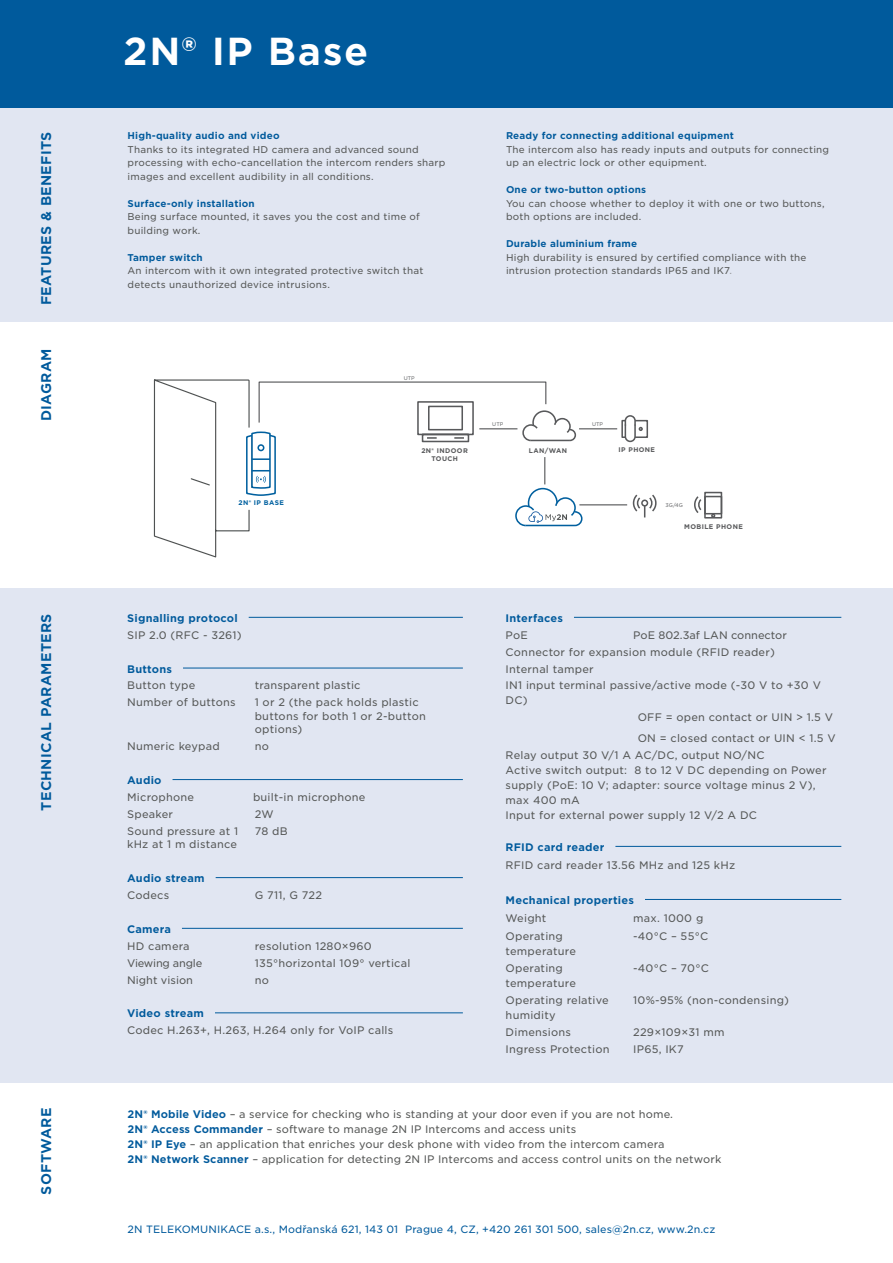
<style>
.page{position:relative;width:893px;height:1263px;background:#fff}
.page>*{position:absolute;margin:0;border:0;box-sizing:border-box;transform-origin:0 0}
.t1{font:700 37.5px "Gotham S Sm";letter-spacing:.04em;color:#fff}
.t2{font:700 13.5px "Gotham S Sm";letter-spacing:.02em;color:#005a9c}
.t3{font:10.5px/15px "Gotham S Sm";letter-spacing:.02em;color:#555756}
.t4{font:700 10.5px "Gotham S Sm";letter-spacing:.02em;color:#005a9c}
.t5{font:10.5px "Gotham S Sm";letter-spacing:-.02em;color:#555756}
.t6{font:10.5px "Gotham S Sm";color:#555756}
.t7{font:10.2px "Gotham S Sm";letter-spacing:.01em;color:#005a9c}
.t8{font:9.45px/13.5px "Gotham S Sm";letter-spacing:.02em;color:#555756}
.t9{font:700 9.45px "Gotham S Sm";letter-spacing:.02em;color:#005a9c}
.t10{font:700 6.75px "Gotham";letter-spacing:.06em;color:#58595b}
.t11{font:700 6.75px "Gotham";letter-spacing:.06em;color:#0061a0}
.t12{font:5.1px "Gotham S Sm";color:#67696b}
.t13{font:5.1px "Gotham S Sm";color:#68696b}
.s1{color:#939598}
.s2{font-weight:700;color:#005a9c}
</style>
<div class="page">
<div style="left:0;top:106px;width:893px;height:216px;background:#e1e6f2"></div>
<div style="left:0;top:588px;width:893px;height:494px;background:#e1e6f2"></div>
<hr style="left:249px;top:617px;width:214px;height:1px;background:#005a9c">
<hr style="left:183px;top:668px;width:280px;height:1px;background:#005a9c">
<hr style="left:173px;top:779px;width:290px;height:1px;background:#005a9c">
<hr style="left:216px;top:877px;width:247px;height:1px;background:#005a9c">
<hr style="left:182px;top:928px;width:281px;height:1px;background:#005a9c">
<hr style="left:215px;top:1012px;width:248px;height:1px;background:#005a9c">
<hr style="left:574px;top:617px;width:267px;height:1px;background:#005a9c">
<hr style="left:615px;top:846px;width:226px;height:1px;background:#005a9c">
<hr style="left:645px;top:899px;width:196px;height:1px;background:#005a9c">
<div style="left:0;top:0;width:893px;height:107px;background:#005a9c"></div>
<hr style="left:579px;top:428px;width:38px;height:1px;background:#58595b">
<div style="left:634px;top:420px;width:14px;height:18px;border:2px solid #58595b"></div>
<div style="left:621px;top:420px;width:5px;height:18px;border:2px solid #58595b"></div>
<svg style="left:624px;top:415px;width:19px;height:28px"></svg>
<hr style="left:579px;top:504px;width:48px;height:1px;background:#58595b">
<div style="left:704px;top:492px;width:18px;height:26px;border:2px solid #58595b"></div>
<svg style="left:711px;top:514px;width:4px;height:4px"></svg>
<div style="left:704px;top:496px;width:18px;height:18px;border:2px solid #58595b"></div>
<svg style="left:633px;top:495px;width:24px;height:22px"></svg>
<svg style="left:694px;top:496px;width:7px;height:17px"></svg>
<svg style="left:153px;top:379px;width:430px;height:179px"></svg>
<p class="t2" style="left:37px;top:305px;width:175px;rotate:-90deg">FEATURES &amp; BENEFITS</p>
<p class="t2" style="left:37px;top:421px;width:74px;rotate:-90deg">DIAGRAM</p>
<p class="t2" style="left:37px;top:810px;width:198px;rotate:-90deg">TECHNICAL PARAMETERS</p>
<p class="t2" style="left:37px;top:1195px;width:89px;rotate:-90deg">SOFTWARE</p>
<h1 class="t1" style="left:123px;top:26px;width:246px">2N® IP Base</h1>
<p class="t9" style="left:128px;top:129px;width:154px">High-quality audio and video</p>
<p class="t8" style="left:128px;top:142px;width:319px">Thanks to its integrated HD camera and advanced sound processing with echo-cancellation the intercom renders sharp images and excellent audibility in all conditions.</p>
<p class="t9" style="left:128px;top:197px;width:129px">Surface-only installation</p>
<p class="t8" style="left:128px;top:210px;width:294px">Being surface mounted, it saves you the cost and time of building work.</p>
<p class="t9" style="left:128px;top:251px;width:77px">Tamper switch</p>
<p class="t8" style="left:128px;top:264px;width:297px">An intercom with it own integrated protective switch that detects unauthorized device intrusions.</p>
<p class="t12" style="left:404px;top:374px;width:13px">UTP</p>
<p class="t9" style="left:506px;top:129px;width:229px">Ready for connecting additional equipment</p>
<p class="t8" style="left:506px;top:142px;width:325px">The intercom also has ready inputs and outputs for connecting up an electric lock or other equipment.</p>
<p class="t9" style="left:506px;top:183px;width:142px">One or two-button options</p>
<p class="t8" style="left:506px;top:197px;width:320px">You can choose whether to deploy it with one or two buttons, both options are included.</p>
<p class="t9" style="left:506px;top:237px;width:133px">Durable aluminium frame</p>
<p class="t8" style="left:506px;top:251px;width:302px">High durability is ensured by certified compliance with the intrusion protection standards IP65 and IK7<span class="s1">.</span></p>
<p class="t12" style="left:492px;top:421px;width:13px">UTP</p>
<p class="t12" style="left:592px;top:421px;width:13px">UTP</p>
<p class="t11" style="left:238px;top:498px;width:47px">2N® IP BASE</p>
<p class="t10" style="left:421px;top:446px;width:48px">2N® INDOOR</p>
<p class="t10" style="left:529px;top:446px;width:40px">LAN/WAN</p>
<p class="t10" style="left:431px;top:454px;width:28px">TOUCH</p>
<p class="t10" style="left:618px;top:445px;width:38px">IP PHONE</p>
<p class="t13" style="left:666px;top:501px;width:19px">3G/4G</p>
<p class="t10" style="left:684px;top:522px;width:60px">MOBILE PHONE</p>
<p class="t4" style="left:127px;top:611px;width:112px">Signalling protocol</p>
<p class="t3" style="left:127px;top:627px;width:116px">SIP 2.0 (RFC - 3261)</p>
<p class="t4" style="left:127px;top:661px;width:46px">Buttons</p>
<p class="t3" style="left:127px;top:678px;width:70px">Button type</p>
<p class="t3" style="left:255px;top:678px;width:107px">transparent plastic</p>
<p class="t3" style="left:127px;top:695px;width:110px">Number of buttons</p>
<p class="t3" style="left:255px;top:695px;width:173px;line-height:13.5px">1 or 2 (the pack holds plastic buttons for both 1 or 2-button options)</p>
<p class="t3" style="left:127px;top:739px;width:94px">Numeric keypad</p>
<p class="t3" style="left:255px;top:739px;width:16px">no</p>
<p class="t4" style="left:127px;top:773px;width:36px">Audio</p>
<p class="t3" style="left:127px;top:789px;width:69px">Microphone</p>
<p class="t3" style="left:253px;top:789px;width:114px">built-in microphone</p>
<p class="t3" style="left:127px;top:806px;width:47px">Speaker</p>
<p class="t3" style="left:255px;top:806px;width:21px">2W</p>
<p class="t3" style="left:127px;top:824px;width:113px;line-height:13.5px">Sound pressure at 1 kHz at 1 m distance</p>
<p class="t3" style="left:255px;top:823px;width:35px">78 dB</p>
<p class="t4" style="left:127px;top:871px;width:79px">Audio stream</p>
<p class="t3" style="left:127px;top:887px;width:44px">Codecs</p>
<p class="t3" style="left:255px;top:887px;width:69px">G 711, G 722</p>
<p class="t4" style="left:127px;top:922px;width:45px">Camera</p>
<p class="t3" style="left:127px;top:938px;width:64px">HD camera</p>
<p class="t3" style="left:255px;top:938px;width:119px">resolution 1280×960</p>
<p class="t5" style="left:127px;top:956px;width:77px">Viewing angle</p>
<p class="t3" style="left:255px;top:955px;width:157px">135°horizontal 109° vertical</p>
<p class="t6" style="left:127px;top:973px;width:67px">Night vision</p>
<p class="t3" style="left:255px;top:972px;width:16px">no</p>
<p class="t4" style="left:127px;top:1006px;width:78px">Video stream</p>
<p class="t3" style="left:127px;top:1023px;width:268px">Codec H.263+, H.263, H.264 only for VoIP calls</p>
<p class="t4" style="left:506px;top:611px;width:59px">Interfaces</p>
<p class="t3" style="left:506px;top:627px;width:24px">PoE</p>
<p class="t3" style="left:506px;top:626px;width:317px;line-height:17px;text-indent:128px">PoE 802.3af LAN connector Connector for expansion module (RFID reader)<br>Internal tamper<br>IN1 input terminal passive/active mode (-30 V to +30 V</p>
<p class="t3" style="left:506px;top:693px;width:24px">DC)</p>
<p class="t3" style="left:638px;top:707px;width:199px;line-height:20.7px">OFF = open contact or UIN &gt; 1.5 V<br>ON = closed contact or UIN &lt; 1.5 V</p>
<p class="t3" style="left:506px;top:747px;width:322px">Relay output 30 V/1 A AC/DC, output NO/NC<br>Active switch output: 8 to 12 V DC depending on Power supply (PoE: 10 V; adapter: source voltage minus 2 V), max 400 mA<br>Input for external power supply 12 V/2 A DC</p>
<p class="t4" style="left:506px;top:840px;width:100px">RFID card reader</p>
<p class="t3" style="left:506px;top:857px;width:231px">RFID card reader 13.56 MHz and 125 kHz</p>
<p class="t4" style="left:506px;top:893px;width:130px">Mechanical properties</p>
<p class="t3" style="left:506px;top:910px;width:42px">Weight</p>
<p class="t3" style="left:633px;top:910px;width:72px">max. 1000 g</p>
<p class="t3" style="left:506px;top:928px;width:72px">Operating temperature</p>
<p class="t3" style="left:633px;top:928px;width:77px">-40°C – 55°C</p>
<p class="t3" style="left:506px;top:960px;width:72px">Operating temperature</p>
<p class="t3" style="left:633px;top:960px;width:77px">-40°C – 70°C</p>
<p class="t3" style="left:506px;top:992px;width:105px">Operating relative humidity</p>
<p class="t3" style="left:633px;top:992px;width:157px">10%-95% (non-condensing)</p>
<p class="t3" style="left:506px;top:1024px;width:67px">Dimensions</p>
<p class="t3" style="left:633px;top:1024px;width:93px">229×109×31 mm</p>
<p class="t3" style="left:506px;top:1042px;width:105px">Ingress Protection</p>
<p class="t3" style="left:633px;top:1042px;width:52px">IP65, IK7</p>
<p class="t3" style="left:128px;top:1106px;width:595px"><span class="s2">2N® Mobile Video</span> – a service for checking who is standing at your door even if you are not home.<br><span class="s2">2N® Access Commander</span> – software to manage 2N IP Intercoms and access units<br><span class="s2">2N® IP Eye</span> – an application that enriches your desk phone with video from the intercom camera<br><span class="s2">2N® Network Scanner</span> – application for detecting 2N IP Intercoms and access control units on the network</p>
<p class="t7" style="left:128px;top:1222px;width:589px">2N TELEKOMUNIKACE a.s., Modřanská 621, 143 01 Prague 4, CZ, +420 261 301 500, sales@2n.cz, www.2n.cz</p>
</div>
